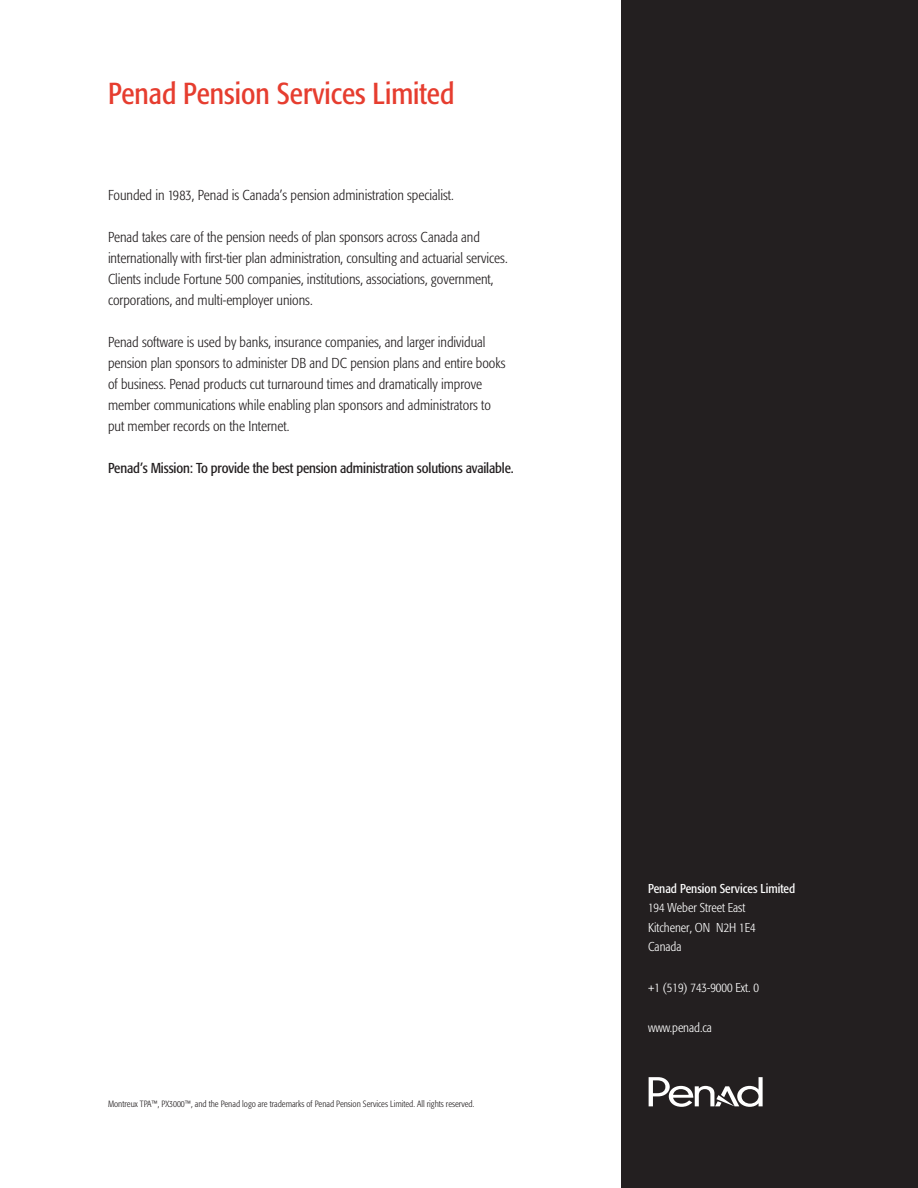
<style>
.page{position:relative;width:918px;height:1188px;background:#fff}
.page>*{position:absolute;margin:0;border:0;box-sizing:border-box;transform-origin:0 0}
.t1{font:condensed 30px "Formata";color:#e63d2f}
.t2{font:300 condensed 14.25px/21px "Formata";color:#231f20}
.t3{font:condensed 14.25px "Formata";letter-spacing:-.01em;color:#231f20}
.t4{font:300 condensed 12.75px/19.5px "Formata";color:#fff}
.t5{font:condensed 12.75px "Formata";color:#fff}
.t6{font:300 condensed 9px "Formata";color:#231f20}
</style>
<div class="page">
<div style="left:621px;top:0;width:297px;height:1188px;background:#231f20"></div>
<svg style="left:649px;top:1077px;width:114px;height:30px"></svg>
<h1 class="t1" style="left:108px;top:75px;width:348px">Penad Pension Services Limited</h1>
<p class="t2" style="left:108px;top:184px;width:347px">Founded in 1983, Penad is Canada’s pension administration specialist.</p>
<p class="t2" style="left:108px;top:226px;width:401px">Penad takes care of the pension needs of plan sponsors across Canada and internationally with first-tier plan administration, consulting and actuarial services.<br>Clients include Fortune 500 companies, institutions, associations, government, corporations, and multi-employer unions.</p>
<p class="t2" style="left:108px;top:331px;width:399px">Penad software is used by banks, insurance companies, and larger individual pension plan sponsors to administer DB and DC pension plans and entire books of business. Penad products cut turnaround times and dramatically improve member communications while enabling plan sponsors and administrators to put member records on the Internet.</p>
<p class="t3" style="left:108px;top:459px;width:407px">Penad’s Mission: To provide the best pension administration solutions available.</p>
<p class="t6" style="left:108px;top:1099px;width:368px">Montreux TPA™, PX3000™, and the Penad logo are trademarks of Penad Pension Services Limited. All rights reserved.</p>
<p class="t5" style="left:648px;top:881px;width:149px">Penad Pension Services Limited</p>
<p class="t4" style="left:648px;top:898px;width:109px">194 Weber Street East<br>Kitchener, ON N2H 1E4<br>Canada</p>
<p class="t4" style="left:648px;top:978px;width:112px">+1 (519) 743-9000 Ext. 0</p>
<p class="t4" style="left:648px;top:1018px;width:66px">www.penad.ca</p>
</div>
